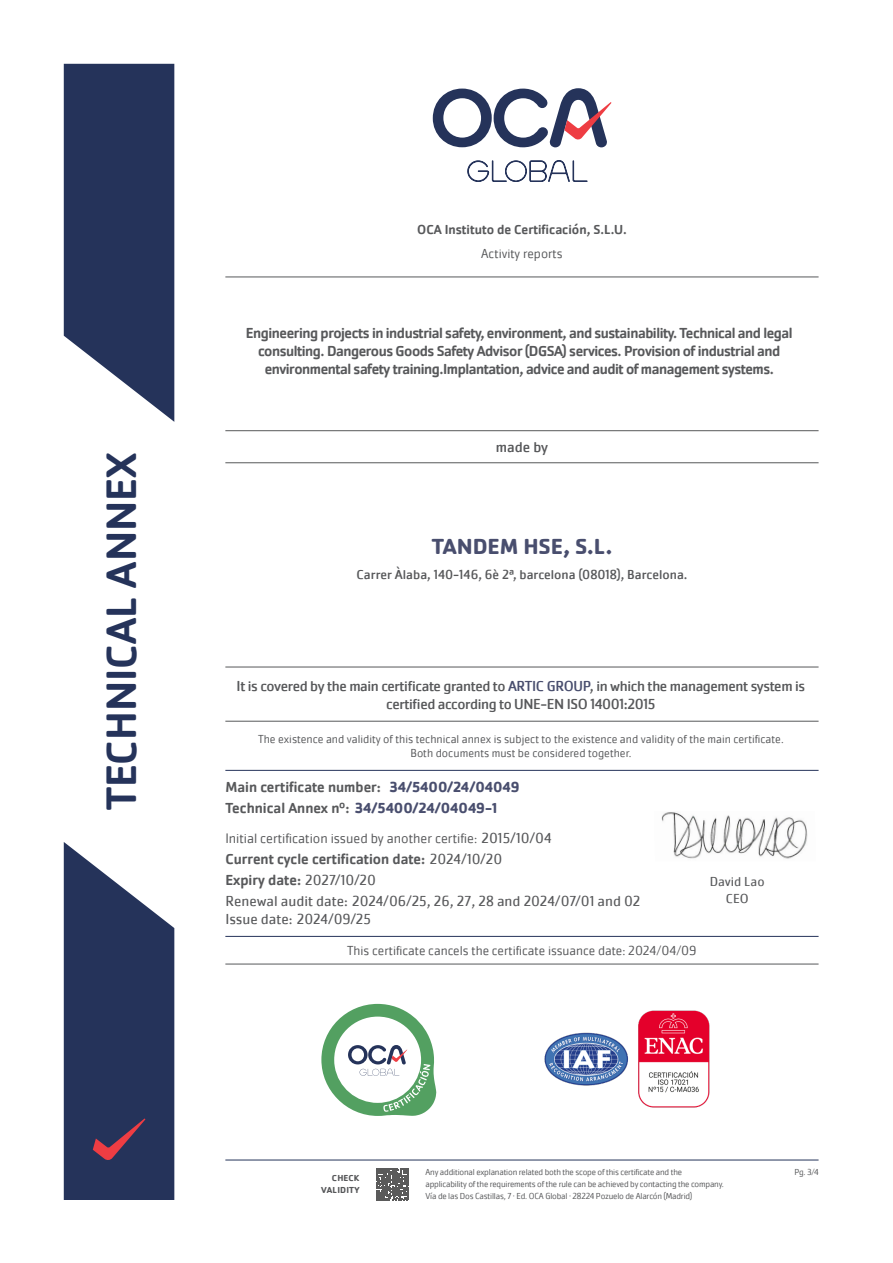
<style>
.page{position:relative;width:893px;height:1263px;background:#fff}
.page>*{position:absolute;margin:0;border:0;box-sizing:border-box;transform-origin:0 0}
.t1{font:500 43.95px "Cachet Pro";color:#25335a}
.t2{font:700 22.5px "Cachet Pro";color:#494e6e}
.t3{font:500 15px/18px "Cachet Pro";letter-spacing:-.03em;color:#57585a;text-align:center}
.t4{font:15px/18px "Cachet Pro";letter-spacing:-.025em;color:#57585a;text-align:center}
.t5{font:500 15px "Cachet Pro";color:#57585a}
.t6{font:15px "Cachet Pro";color:#57585a}
.t7{font:700 15px "Cachet Pro";color:#494e6e}
.t8{font:300 14.25px "Cachet Pro";color:#57585a}
.t9{font:300 13.5px "Cachet Pro";color:#57585a}
.t10{font:13.5px "Cachet Pro";color:#57585a}
.t11{font:500 13.5px "Cachet Pro";color:#57585a}
.t12{font:13.5px "Cachet Pro";color:#57585a}
.t13{font:300 12px "Cachet Pro";color:#57585a}
.t14{font:300 9px/12px "Cachet Pro";letter-spacing:-.02em;color:#57585a}
.t15{font:700 9px/12px "Cachet Pro";letter-spacing:.015em;color:#57585a;text-align:right}
.s1{color:#494e6e}
.s2{font-weight:500;color:#57585a}
.s3{font-weight:400;font-size:15px}
.s4{font-weight:400}
</style>
<div class="page">
<svg style="left:433px;top:88px;width:179px;height:59px"></svg>
<svg style="left:467px;top:160px;width:121px;height:22px"></svg>
<svg style="left:64px;top:64px;width:110px;height:358px;background:#3f4b6d"></svg>
<svg style="left:64px;top:842px;width:110px;height:358px;background:#414b6d"></svg>
<svg style="left:377px;top:1168px;width:31px;height:32px"></svg>
<hr style="left:225px;top:1160px;width:594px;height:1px;background:#25335a">
<hr style="left:225px;top:462px;width:594px;height:1px;background:#57585a">
<hr style="left:225px;top:430px;width:594px;height:1px;background:#57585a">
<hr style="left:225px;top:277px;width:594px;height:1px;background:#57585a">
<hr style="left:225px;top:721px;width:594px;height:1px;background:#57585a">
<hr style="left:225px;top:667px;width:594px;height:1px;background:#57585a">
<hr style="left:225px;top:770px;width:594px;height:1px;background:#25335a">
<hr style="left:225px;top:936px;width:594px;height:1px;background:#25335a">
<hr style="left:225px;top:964px;width:594px;height:1px;background:#57585a">
<img style="left:661px;top:812px;width:147px;height:47px">
<img style="left:544px;top:1010px;width:166px;height:98px">
<svg style="left:321px;top:1004px;width:115px;height:112px"></svg>
<p class="t1" style="left:96px;top:810px;width:359px;rotate:-90deg">TECHNICAL ANNEX</p>
<p class="t11" style="left:417px;top:222px;width:211px">OCA Instituto de Certificación, S.L.U.</p>
<p class="t9" style="left:481px;top:245px;width:83px">Activity reports</p>
<p class="t3" style="left:246px;top:324px;width:548px">Engineering projects in industrial safety, environment, and sustainability. Technical and legal</p>
<p class="t3" style="left:258px;top:342px;width:524px">consulting. Dangerous Goods Safety Advisor (DGSA) services. Provision of industrial and environmental safety training.Implantation, advice and audit of management systems.</p>
<p class="t4" style="left:496px;top:438px;width:54px">made by</p>
<p class="t2" style="left:432px;top:532px;width:182px">TANDEM HSE, S.L.</p>
<p class="t10" style="left:356px;top:567px;width:333px">Carrer Àlaba, 140-146, 6è 2ª, barcelona (08018), Barcelona.</p>
<p class="t4" style="left:237px;top:677px;width:570px">It is covered by the main certificate granted to <span class="s1">ARTIC GROUP</span>, in which the management system is certified according to UNE-EN ISO 14001:2015</p>
<p class="t13" style="left:258px;top:732px;width:527px">The existence and validity of this technical annex is subject to the existence and validity of the main certificate.</p>
<p class="t13" style="left:410px;top:746px;width:222px">Both documents must be considered together.</p>
<p class="t7" style="left:389px;top:777px;width:132px">34/5400/24/04049</p>
<p class="t5" style="left:225px;top:778px;width:157px">Main certificate number:</p>
<p class="t7" style="left:225px;top:798px;width:273px"><span class="s2">Technical Annex nº:</span> 34/5400/24/04049-1</p>
<p class="t8" style="left:225px;top:830px;width:328px">Initial certification issued by another certifie: <span class="s3">2015/10/04</span></p>
<p class="t5" style="left:225px;top:850px;width:278px">Current cycle certification date: <span class="s4">2024/10/20</span></p>
<p class="t5" style="left:225px;top:871px;width:152px">Expiry date: <span class="s4">2027/10/20</span></p>
<p class="t6" style="left:225px;top:892px;width:417px">Renewal audit date: 2024/06/25, 26, 27, 28 and 2024/07/01 and 02</p>
<p class="t6" style="left:225px;top:910px;width:147px">Issue date: 2024/09/25</p>
<p class="t9" style="left:347px;top:943px;width:351px">This certificate cancels the certificate issuance date: 2024/04/09</p>
<p class="t12" style="left:710px;top:873px;width:56px">David Lao</p>
<p class="t12" style="left:726px;top:891px;width:24px">CEO</p>
<p class="t15" style="left:321px;top:1171px;width:40px">CHECK<br>VALIDITY</p>
<p class="t14" style="left:425px;top:1166px;width:258px">Any additional explanation related both the scope of this certificate and the</p>
<p class="t14" style="left:794px;top:1166px;width:26px">Pg. 3/4</p>
<p class="t14" style="left:425px;top:1178px;width:300px">applicability of the requirements of the rule can be achieved by contacting the company.<br>Vía de las Dos Castillas, 7 · Ed. OCA Global · 28224 Pozuelo de Alarcón (Madrid)</p>
</div>
